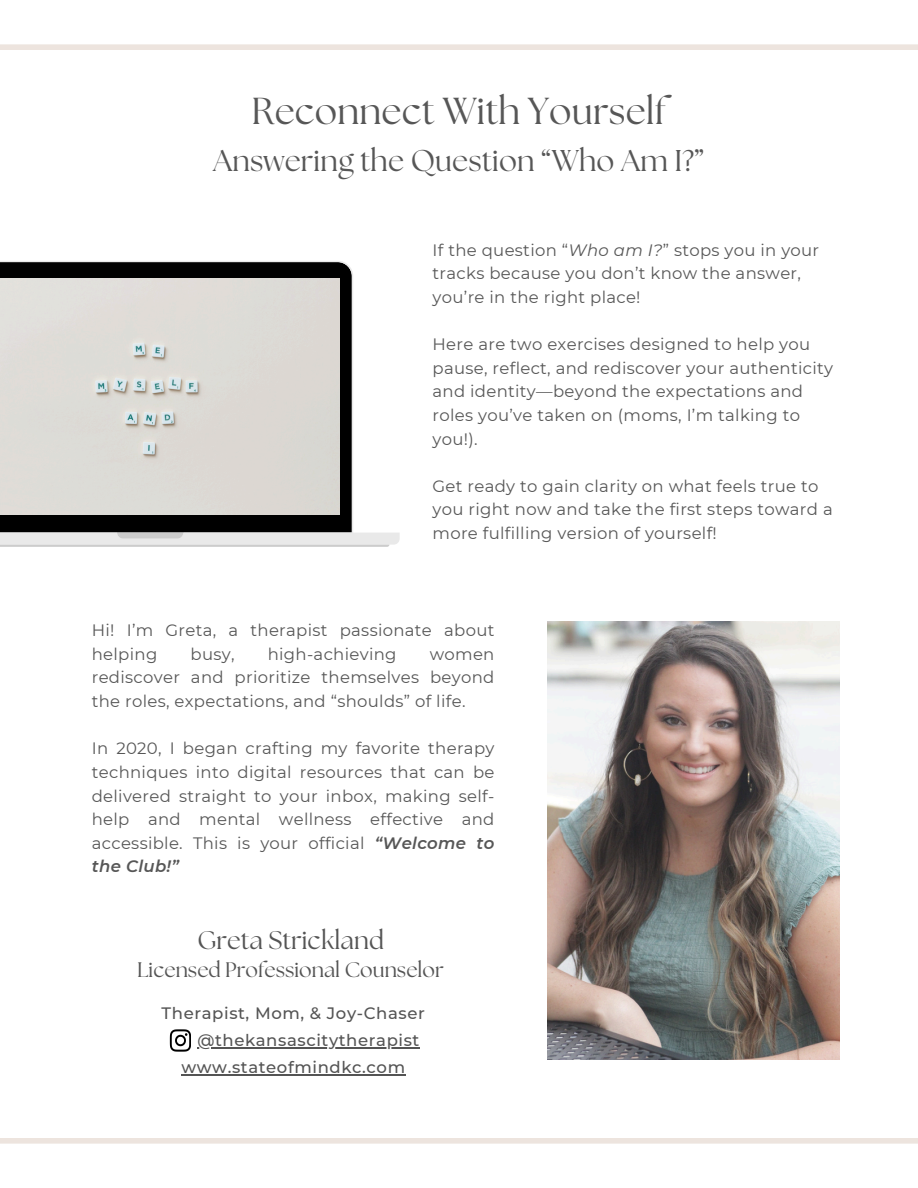
<style>
.page{position:relative;width:918px;height:1188px;background:#fff}
.page>*{position:absolute;margin:0;border:0;box-sizing:border-box;transform-origin:0 0}
.t1{font:37.5px "The Seasons";letter-spacing:.005em;color:#575757}
.t2{font:30px "The Seasons";letter-spacing:.005em;color:#575757}
.t3{font:25.5px "The Seasons";color:#545454}
.t4{font:21px "The Seasons";color:#545454}
.t5{font:16.5px/23.7px "Montserrat";letter-spacing:.02em;color:#575757}
.t6{font:500 16.5px/27px "Montserrat";letter-spacing:.035em;color:#545454}
.s1{font-style:italic}
.s2{font-weight:600;font-style:italic}
</style>
<div class="page">
<svg style="left:0;top:261px;width:399px;height:284px"></svg>
<svg style="left:117px;top:533px;width:66px;height:6px"></svg>
<svg style="left:0;top:545px;width:389px;height:2px"></svg>
<div style="left:0;top:278px;width:339px;height:237px;background:#dcdcd7"></div>
<svg style="left:0;top:44px;width:918px;height:6px;background:#eee5e0"></svg>
<svg style="left:0;top:1138px;width:918px;height:6px;background:#eee5e0"></svg>
<hr style="left:197px;top:1047px;width:223px;height:1px;background:#545454">
<hr style="left:181px;top:1074px;width:225px;height:1px;background:#545454">
<img style="left:169px;top:1030px;width:22px;height:21px">
<img style="left:548px;top:622px;width:291px;height:437px">
<p class="t1" style="left:252px;top:94px;width:416px">Reconnect With Yourself</p>
<h3 class="t2" style="left:213px;top:147px;width:493px">Answering the Question “Who Am I?”</h3>
<p class="t5" style="left:433px;top:238px;width:388px">If the question “<span class="s1">Who am I?</span>” stops you in your tracks because you don’t know the answer, you’re in the right place!</p>
<p class="t5" style="left:433px;top:332px;width:402px">Here are two exercises designed to help you pause, reflect, and rediscover your authenticity and identity—beyond the expectations and roles you’ve taken on (moms, I’m talking to you!).</p>
<p class="t5" style="left:433px;top:474px;width:402px">Get ready to gain clarity on what feels true to you right now and take the first steps toward a more fulfilling version of yourself!</p>
<h4 class="t5" style="left:92px;top:618px;width:404px">Hi! I’m Greta, a therapist passionate about helping</h4>
<h4 class="t5" style="left:191px;top:642px;width:46px">busy,</h4>
<h4 class="t5" style="left:268px;top:642px;width:130px">high-achieving</h4>
<h4 class="t5" style="left:92px;top:642px;width:404px;text-align:justify;text-indent:338px">women rediscover and prioritize themselves beyond the roles, expectations, and “shoulds” of life.</h4>
<p class="t5" style="left:92px;top:737px;width:404px;text-align:justify">In 2020, I began crafting my favorite therapy techniques into digital resources that can be delivered straight to your inbox, making self&shy;help and mental wellness effective and accessible. This is your official <span class="s2">“Welcome to the Club!”</span></p>
<h2 class="t3" style="left:197px;top:928px;width:188px">Greta Strickland</h2>
<h2 class="t4" style="left:137px;top:960px;width:308px">Licensed Professional Counselor</h2>
<p class="t6" style="left:162px;top:1000px;width:265px">Therapist, Mom, &amp; Joy-Chaser</p>
<p class="t6" style="left:181px;top:1027px;width:240px;text-indent:16px">@thekansascitytherapist www.stateofmindkc.com</p>
</div>
